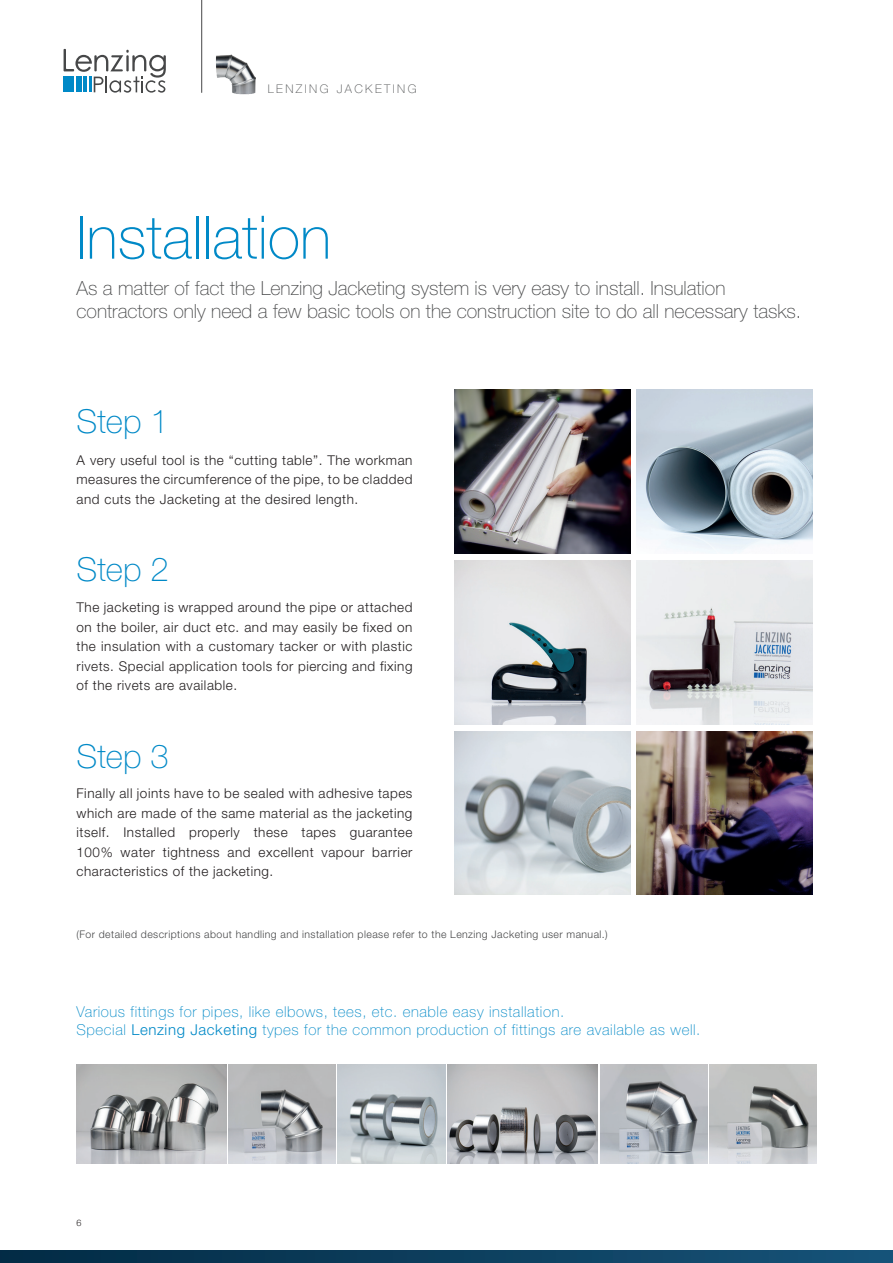
<style>
.page{position:relative;width:893px;height:1263px;background:#fff}
.page>*{position:absolute;margin:0;border:0;box-sizing:border-box;transform-origin:0 0}
.t1{font:100 60px "Helvetica Neue LT Std";color:#0089c7}
.t2{font:100 33px "Helvetica Neue LT Std";color:#0089c7}
.t3{font:100 19.5px/23.4px "Helvetica Neue LT Std";color:#464748}
.t4{font:100 15px/18px "Helvetica Neue LT Std";letter-spacing:.04em;color:#0089c7}
.t5{font:300 13.5px/19.5px "Helvetica Neue LT Std";letter-spacing:.04em;color:#231f20;text-align:justify}
.t6{font:100 12px "Helvetica Neue LT Std";letter-spacing:.2em;color:#4f5152}
.t7{font:300 10.5px "Helvetica Neue LT Std";letter-spacing:.04em;color:#464748}
.t8{font:300 9px "Helvetica Neue";color:#231f20}
.s1{font-weight:300}
</style>
<div class="page">
<svg style="left:0;top:1250px;width:893px;height:13px;background:#0c3e5e"></svg>
<svg style="left:64px;top:49px;width:102px;height:44px"></svg>
<hr style="left:201px;top:0;width:1px;height:92px;background:#464748">
<img style="left:216px;top:54px;width:40px;height:40px">
<img style="left:338px;top:1064px;width:108px;height:100px">
<img style="left:448px;top:1064px;width:150px;height:100px">
<img style="left:77px;top:1064px;width:150px;height:100px">
<img style="left:600px;top:1064px;width:107px;height:100px">
<img style="left:229px;top:1064px;width:107px;height:100px">
<img style="left:709px;top:1064px;width:107px;height:100px">
<img style="left:637px;top:390px;width:175px;height:163px">
<img style="left:637px;top:731px;width:175px;height:164px">
<img style="left:637px;top:561px;width:175px;height:163px">
<img style="left:454px;top:390px;width:177px;height:163px">
<img style="left:454px;top:731px;width:177px;height:164px">
<img style="left:454px;top:561px;width:177px;height:163px">
<p class="t6" style="left:268px;top:82px;width:150px">LENZING JACKETING</p>
<h1 class="t1" style="left:76px;top:203px;width:256px">Installation</h1>
<h3 class="t3" style="left:77px;top:276px;width:726px">As a matter of fact the Lenzing Jacketing system is very easy to install. Insulation contractors only need a few basic tools on the construction site to do all necessary tasks.</h3>
<h2 class="t2" style="left:77px;top:402px;width:94px">Step 1</h2>
<p class="t5" style="left:77px;top:450px;width:337px">A very useful tool is the “cutting table”. The workman measures the circumference of the pipe, to be cladded and cuts the Jacketing at the desired length.</p>
<h2 class="t2" style="left:77px;top:551px;width:94px">Step 2</h2>
<p class="t5" style="left:77px;top:597px;width:337px">The jacketing is wrapped around the pipe or attached on the boiler, air duct etc. and may easily be fixed on the insulation with a customary tacker or with plastic rivets. Special application tools for piercing and fixing of the rivets are available.</p>
<h2 class="t2" style="left:77px;top:737px;width:94px">Step 3</h2>
<p class="t5" style="left:77px;top:783px;width:337px">Finally all joints have to be sealed with adhesive tapes which are made of the same material as the jacketing itself. Installed properly these tapes guarantee 100% water tightness and excellent vapour barrier characteristics of the jacketing.</p>
<p class="t7" style="left:77px;top:927px;width:533px">(For detailed descriptions about handling and installation please refer to the Lenzing Jacketing user manual.)</p>
<p class="t4" style="left:77px;top:1003px;width:625px">Various fittings for pipes, like elbows, tees, etc. enable easy installation.<br>Special <span class="s1">Lenzing Jacketing</span> types for the common production of fittings are available as well.</p>
<p class="t8" style="left:77px;top:1215px;width:7px">6</p>
</div>
